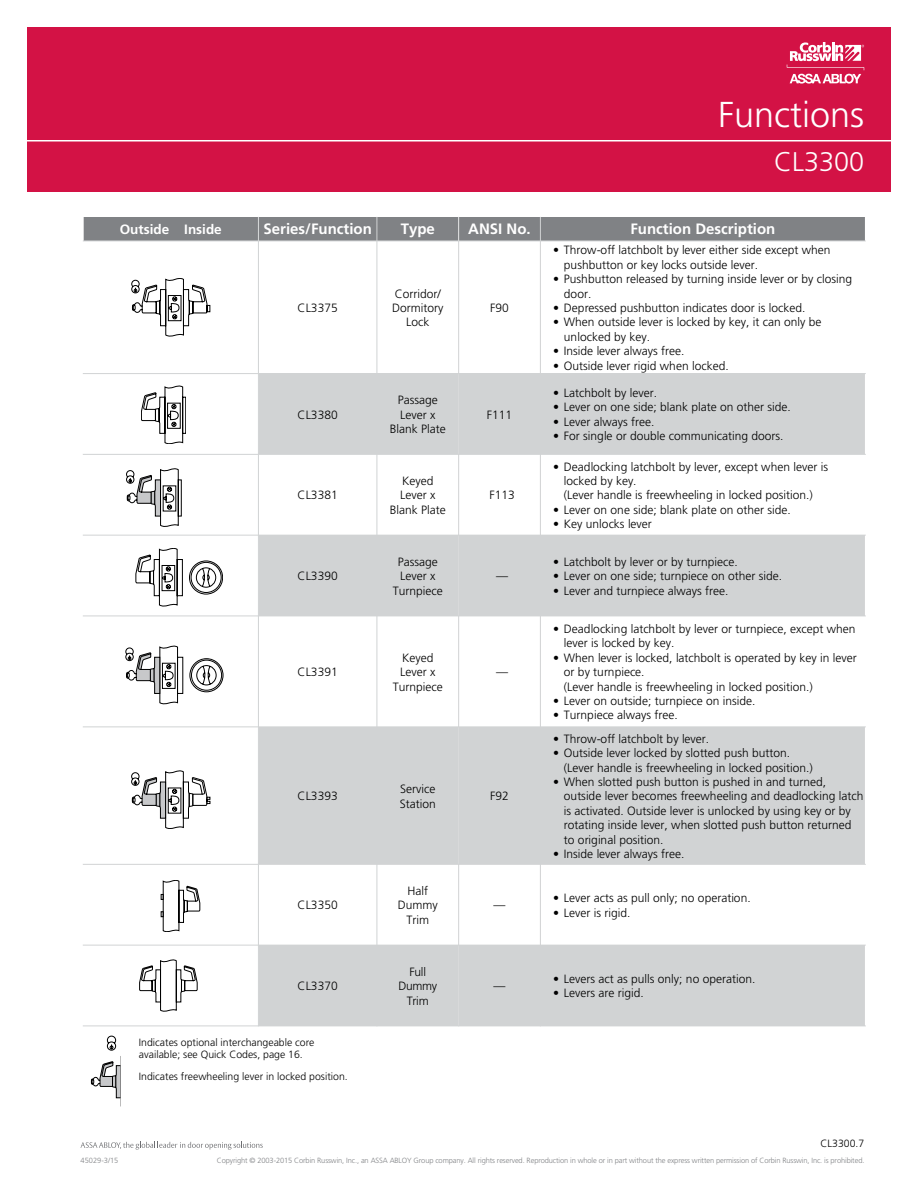
<style>
.page{position:relative;width:918px;height:1188px;background:#fff}
.page>*{position:absolute;margin:0;border:0;box-sizing:border-box;transform-origin:0 0}
.t1{font:300 36px "Frutiger";color:#fff}
.t2{font:300 27px "Frutiger";color:#fff}
.t3{font:700 15px "Frutiger";color:#fff}
.t4{font:700 13.5px "Frutiger";color:#fff}
.t5{font:300 12px/14.4px "Frutiger";color:#000}
.t6{font:300 12px/14.4px "Frutiger";letter-spacing:-.025em;color:#000;text-align:center}
.t7{font:300 10.5px/11.2px "Frutiger";color:#000}
.t8{font:300 7.5px "Frutiger";letter-spacing:-.015em;color:#808285}
</style>
<div class="page">
<div style="left:27px;top:27px;width:864px;height:165px;background:#d31245"></div>
<hr style="left:16px;top:140px;width:890px;height:2px;background:#fff">
<svg style="left:787px;top:42px;width:77px;height:42px"></svg>
<div style="left:84px;top:217px;width:174px;height:24px;background:#808285"></div>
<div style="left:259px;top:217px;width:118px;height:24px;background:#808285"></div>
<div style="left:377px;top:217px;width:81px;height:24px;background:#808285"></div>
<div style="left:459px;top:217px;width:81px;height:24px;background:#808285"></div>
<div style="left:541px;top:217px;width:324px;height:24px;background:#808285"></div>
<svg style="left:132px;top:278px;width:78px;height:58px"></svg>
<svg style="left:141px;top:386px;width:45px;height:58px"></svg>
<div style="left:259px;top:374px;width:118px;height:80px;background:#d1d3d4"></div>
<div style="left:377px;top:374px;width:81px;height:80px;background:#d1d3d4"></div>
<div style="left:459px;top:374px;width:81px;height:80px;background:#d1d3d4"></div>
<div style="left:541px;top:374px;width:324px;height:80px;background:#d1d3d4"></div>
<svg style="left:126px;top:468px;width:56px;height:59px"></svg>
<svg style="left:136px;top:548px;width:87px;height:58px"></svg>
<div style="left:259px;top:536px;width:118px;height:80px;background:#d1d3d4"></div>
<div style="left:377px;top:536px;width:81px;height:80px;background:#d1d3d4"></div>
<div style="left:459px;top:536px;width:81px;height:80px;background:#d1d3d4"></div>
<div style="left:541px;top:536px;width:324px;height:80px;background:#d1d3d4"></div>
<svg style="left:126px;top:646px;width:97px;height:58px"></svg>
<svg style="left:131px;top:771px;width:79px;height:58px"></svg>
<div style="left:259px;top:727px;width:118px;height:137px;background:#d1d3d4"></div>
<div style="left:377px;top:727px;width:81px;height:137px;background:#d1d3d4"></div>
<div style="left:459px;top:727px;width:81px;height:137px;background:#d1d3d4"></div>
<div style="left:541px;top:727px;width:324px;height:137px;background:#d1d3d4"></div>
<svg style="left:161px;top:880px;width:39px;height:52px"></svg>
<svg style="left:139px;top:960px;width:58px;height:51px"></svg>
<div style="left:259px;top:946px;width:118px;height:80px;background:#d1d3d4"></div>
<div style="left:377px;top:946px;width:81px;height:80px;background:#d1d3d4"></div>
<div style="left:459px;top:946px;width:81px;height:80px;background:#d1d3d4"></div>
<div style="left:541px;top:946px;width:324px;height:80px;background:#d1d3d4"></div>
<hr style="left:258px;top:216px;width:1px;height:810px;background:#d1d3d4">
<hr style="left:377px;top:216px;width:1px;height:810px;background:#d1d3d4">
<hr style="left:458px;top:216px;width:1px;height:810px;background:#d1d3d4">
<hr style="left:540px;top:216px;width:1px;height:810px;background:#d1d3d4">
<hr style="left:83px;top:216px;width:783px;height:1px;background:#fff">
<hr style="left:83px;top:241px;width:783px;height:1px;background:#d1d3d4">
<hr style="left:83px;top:373px;width:783px;height:1px;background:#d1d3d4">
<hr style="left:83px;top:454px;width:783px;height:1px;background:#d1d3d4">
<hr style="left:83px;top:535px;width:783px;height:1px;background:#d1d3d4">
<hr style="left:83px;top:616px;width:783px;height:1px;background:#d1d3d4">
<hr style="left:83px;top:726px;width:783px;height:1px;background:#d1d3d4">
<hr style="left:83px;top:864px;width:783px;height:1px;background:#d1d3d4">
<hr style="left:83px;top:945px;width:783px;height:1px;background:#d1d3d4">
<hr style="left:83px;top:1026px;width:783px;height:1px;background:#d1d3d4">
<svg style="left:90px;top:1035px;width:31px;height:72px"></svg>
<svg style="left:81px;top:1142px;width:182px;height:8px"></svg>
<h1 class="t1" style="left:718px;top:94px;width:148px">Functions</h1>
<h2 class="t2" style="left:774px;top:146px;width:92px">CL3300</h2>
<p class="t4" style="left:120px;top:221px;width:104px">Outside Inside</p>
<p class="t3" style="left:264px;top:220px;width:110px">Series/Function</p>
<p class="t3" style="left:401px;top:220px;width:36px">Type</p>
<p class="t3" style="left:468px;top:220px;width:64px">ANSI No.</p>
<p class="t3" style="left:630px;top:220px;width:146px">Function Description</p>
<p class="t5" style="left:298px;top:301px;width:42px">CL3375</p>
<p class="t5" style="left:392px;top:286px;width:53px;text-align:center">Corridor/<br>Dormitory<br>Lock</p>
<p class="t5" style="left:490px;top:301px;width:20px">F90</p>
<p class="t5" style="left:298px;top:407px;width:42px">CL3380</p>
<p class="t5" style="left:390px;top:393px;width:58px;text-align:center">Passage<br>Lever x<br>Blank Plate</p>
<p class="t5" style="left:487px;top:407px;width:27px">F111</p>
<p class="t5" style="left:298px;top:488px;width:42px">CL3381</p>
<p class="t5" style="left:390px;top:474px;width:58px;text-align:center">Keyed<br>Lever x<br>Blank Plate</p>
<p class="t5" style="left:490px;top:488px;width:27px">F113</p>
<p class="t5" style="left:298px;top:569px;width:42px">CL3390</p>
<p class="t5" style="left:393px;top:554px;width:52px;text-align:center">Passage<br>Lever x<br>Turnpiece</p>
<p class="t5" style="left:496px;top:569px;width:13px">—</p>
<p class="t5" style="left:298px;top:665px;width:42px">CL3391</p>
<p class="t5" style="left:393px;top:650px;width:52px;text-align:center">Keyed<br>Lever x<br>Turnpiece</p>
<p class="t5" style="left:496px;top:665px;width:13px">—</p>
<p class="t5" style="left:298px;top:789px;width:42px">CL3393</p>
<p class="t5" style="left:400px;top:782px;width:37px">Service<br>Station</p>
<p class="t5" style="left:490px;top:789px;width:20px">F92</p>
<p class="t5" style="left:298px;top:898px;width:42px">CL3350</p>
<p class="t5" style="left:298px;top:979px;width:42px">CL3370</p>
<p class="t7" style="left:139px;top:1037px;width:177px">Indicates optional interchangeable core available; see Quick Codes, page 16.</p>
<p class="t7" style="left:139px;top:1071px;width:210px">Indicates freewheeling lever in locked position.</p>
<p class="t5" style="left:398px;top:884px;width:41px;text-align:center">Half<br>Dummy<br>Trim</p>
<p class="t6" style="left:398px;top:964px;width:40px">Full<br>Dummy<br>Trim</p>
<p class="t5" style="left:494px;top:898px;width:13px">—</p>
<p class="t5" style="left:494px;top:979px;width:13px">—</p>
<p class="t5" style="left:564px;top:243px;width:268px;text-indent:-11px">• Throw-off latchbolt by lever either side except when pushbutton or key locks outside lever.</p>
<p class="t5" style="left:564px;top:272px;width:290px;text-indent:-11px">• Pushbutton released by turning inside lever or by closing door.</p>
<p class="t5" style="left:553px;top:301px;width:254px">• Depressed pushbutton indicates door is locked.</p>
<p class="t5" style="left:564px;top:315px;width:259px;text-indent:-11px">• When outside lever is locked by key, it can only be unlocked by key.</p>
<p class="t5" style="left:553px;top:344px;width:133px">• Inside lever always free.</p>
<p class="t5" style="left:553px;top:358px;width:177px">• Outside lever rigid when locked.</p>
<p class="t5" style="left:553px;top:386px;width:106px">• Latchbolt by lever.</p>
<p class="t5" style="left:553px;top:400px;width:239px">• Lever on one side; blank plate on other side.</p>
<p class="t5" style="left:553px;top:415px;width:103px">• Lever always free.</p>
<p class="t5" style="left:553px;top:429px;width:232px">• For single or double communicating doors.</p>
<p class="t5" style="left:564px;top:459px;width:266px;text-indent:-11px">• Deadlocking latchbolt by lever, except when lever is locked by key.<br>(Lever handle is freewheeling in locked position.)</p>
<p class="t5" style="left:553px;top:502px;width:239px">• Lever on one side; blank plate on other side.</p>
<p class="t5" style="left:553px;top:517px;width:100px">• Key unlocks lever</p>
<p class="t5" style="left:553px;top:554px;width:186px">• Latchbolt by lever or by turnpiece.</p>
<p class="t5" style="left:553px;top:569px;width:231px">• Lever on one side; turnpiece on other side.</p>
<p class="t5" style="left:553px;top:583px;width:177px">• Lever and turnpiece always free.</p>
<p class="t5" style="left:564px;top:622px;width:293px;text-indent:-11px">• Deadlocking latchbolt by lever or turnpiece, except when lever is locked by key.</p>
<p class="t5" style="left:564px;top:650px;width:294px;text-indent:-11px">• When lever is locked, latchbolt is operated by key in lever or by turnpiece.<br>(Lever handle is freewheeling in locked position.)</p>
<p class="t5" style="left:553px;top:694px;width:204px">• Lever on outside; turnpiece on inside.</p>
<p class="t5" style="left:553px;top:708px;width:126px">• Turnpiece always free.</p>
<p class="t5" style="left:553px;top:731px;width:158px">• Throw-off latchbolt by lever.</p>
<p class="t5" style="left:564px;top:746px;width:250px;text-indent:-11px">• Outside lever locked by slotted push button. (Lever handle is freewheeling in locked position.)</p>
<p class="t5" style="left:564px;top:775px;width:301px;text-indent:-11px">• When slotted push button is pushed in and turned, outside lever becomes freewheeling and deadlocking latch is activated. Outside lever is unlocked by using key or by rotating inside lever, when slotted push button returned to original position.</p>
<p class="t5" style="left:553px;top:847px;width:133px">• Inside lever always free.</p>
<p class="t5" style="left:553px;top:891px;width:199px">• Lever acts as pull only; no operation.</p>
<p class="t5" style="left:553px;top:905px;width:79px">• Lever is rigid.</p>
<p class="t5" style="left:553px;top:972px;width:204px">• Levers act as pulls only; no operation.</p>
<p class="t5" style="left:553px;top:986px;width:92px">• Levers are rigid.</p>
<p class="t7" style="left:821px;top:1138px;width:45px">CL3300.7</p>
<p class="t8" style="left:81px;top:1156px;width:39px">45029-3/15</p>
<p class="t8" style="left:217px;top:1156px;width:649px">Copyright © 2003-2015 Corbin Russwin, Inc., an ASSA ABLOY Group company. All rights reserved. Reproduction in whole or in part without the express written permission of Corbin Russwin, Inc. is prohibited.</p>
</div>
